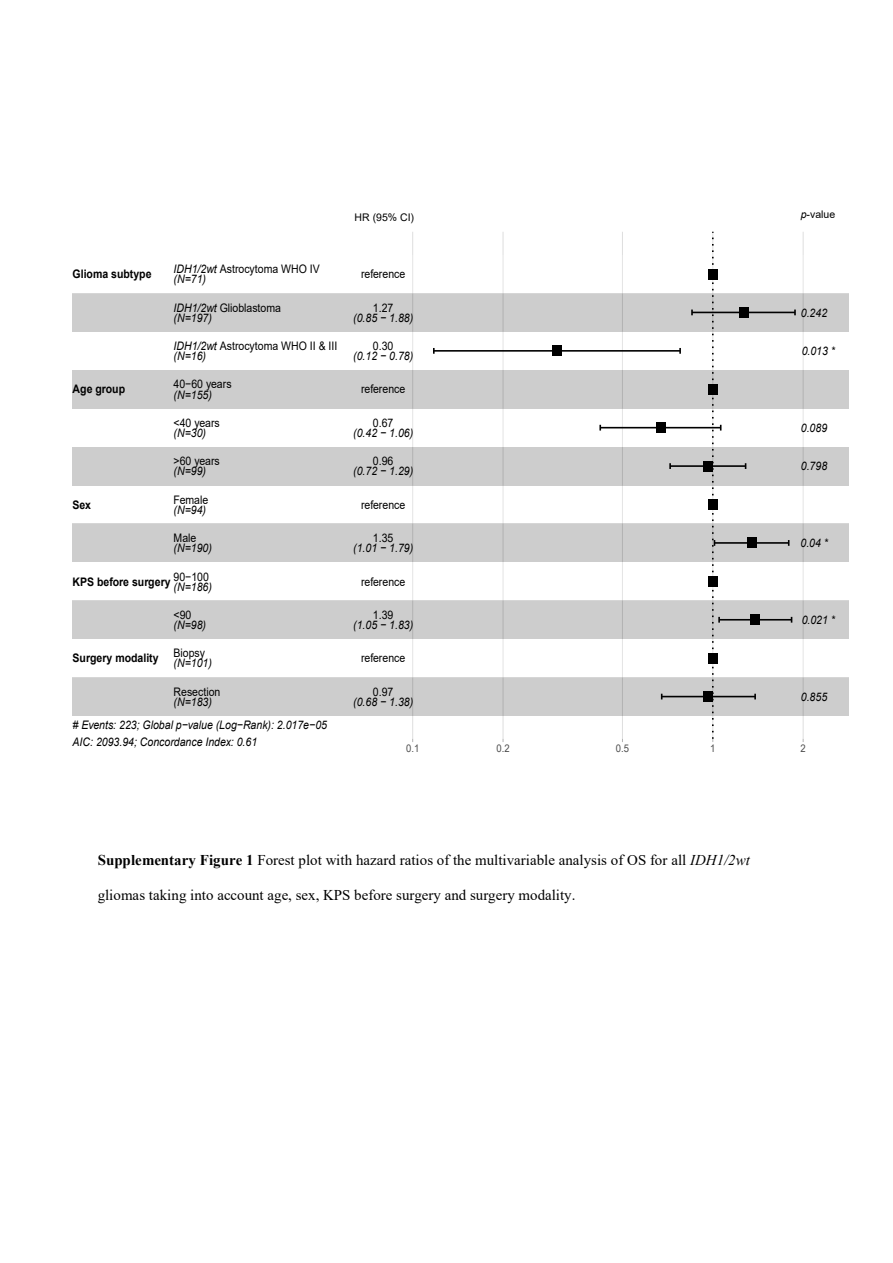
<style>
.page{position:relative;width:893px;height:1263px;background:#fff}
.page>*{position:absolute;margin:0;border:0;box-sizing:border-box;transform-origin:0 0}
.t1{font:15px "Times New Roman";color:#000}
.t2{font:italic 11.7px/16.8px "Arial";color:#000;scale:.9 1}
.t3{font:11.7px "Arial";color:#000;scale:.9 1}
.t4{font:700 11.7px "Arial";color:#000;scale:.9 1}
.t5{font:10.65px "Arial";color:#4d4d4d;scale:.9 1}
.t6{font:10.5px "Arial";color:#000}
.s1{font-style:italic}
.s2{font-weight:700}
</style>
<div class="page">
<hr style="left:412px;top:232px;width:1px;height:507px;background:#dedede">
<hr style="left:503px;top:232px;width:1px;height:507px;background:#dedede">
<hr style="left:622px;top:232px;width:1px;height:507px;background:#dedede">
<hr style="left:803px;top:232px;width:1px;height:507px;background:#dedede">
<div style="left:73px;top:677px;width:776px;height:39px;background:#cdcdcd"></div>
<div style="left:73px;top:639px;width:776px;height:38px;background:#fff"></div>
<div style="left:73px;top:600px;width:776px;height:39px;background:#cdcdcd"></div>
<div style="left:73px;top:562px;width:776px;height:38px;background:#fff"></div>
<div style="left:73px;top:524px;width:776px;height:38px;background:#cdcdcd"></div>
<div style="left:73px;top:485px;width:776px;height:39px;background:#fff"></div>
<div style="left:73px;top:447px;width:776px;height:38px;background:#cdcdcd"></div>
<div style="left:73px;top:408px;width:776px;height:39px;background:#fff"></div>
<div style="left:73px;top:370px;width:776px;height:38px;background:#cdcdcd"></div>
<div style="left:73px;top:332px;width:776px;height:38px;background:#fff"></div>
<div style="left:73px;top:293px;width:776px;height:39px;background:#cdcdcd"></div>
<div style="left:73px;top:255px;width:776px;height:38px;background:#fff"></div>
<div style="left:704px;top:691px;width:9px;height:11px;background:#000"></div>
<div style="left:708px;top:653px;width:10px;height:11px;background:#000"></div>
<div style="left:750px;top:614px;width:10px;height:11px;background:#000"></div>
<div style="left:708px;top:576px;width:10px;height:11px;background:#000"></div>
<div style="left:747px;top:537px;width:9px;height:11px;background:#000"></div>
<div style="left:708px;top:499px;width:10px;height:11px;background:#000"></div>
<div style="left:703px;top:461px;width:10px;height:10px;background:#000"></div>
<div style="left:656px;top:422px;width:9px;height:11px;background:#000"></div>
<div style="left:708px;top:384px;width:10px;height:11px;background:#000"></div>
<div style="left:552px;top:345px;width:10px;height:11px;background:#000"></div>
<div style="left:739px;top:307px;width:9px;height:11px;background:#000"></div>
<div style="left:708px;top:269px;width:10px;height:10px;background:#000"></div>
<hr style="left:662px;top:696px;width:93px;height:1px;background:#000">
<hr style="left:719px;top:619px;width:73px;height:1px;background:#000">
<hr style="left:714px;top:542px;width:75px;height:2px;background:#000">
<hr style="left:670px;top:465px;width:76px;height:2px;background:#000">
<hr style="left:600px;top:427px;width:121px;height:1px;background:#000">
<hr style="left:434px;top:350px;width:246px;height:2px;background:#000">
<hr style="left:692px;top:312px;width:103px;height:1px;background:#000">
<svg style="left:712px;top:232px;width:9px;height:510px"></svg>
<p class="t6" style="left:355px;top:210px;width:61px">HR (95% CI)</p>
<p class="t6" style="left:801px;top:207px;width:36px"><span class="s1">p</span>-value</p>
<p class="t4" style="left:73px;top:266px;width:89px">Glioma subtype</p>
<p class="t3" style="left:174px;top:261px;width:164px"><span class="s1">IDH1/2wt</span> Astrocytoma WHO IV</p>
<p class="t2" style="left:174px;top:271px;width:38px">(N=71)</p>
<p class="t3" style="left:361px;top:266px;width:51px">reference</p>
<p class="t3" style="left:174px;top:299px;width:121px"><span class="s1">IDH1/2wt</span> Glioblastoma</p>
<p class="t2" style="left:174px;top:309px;width:44px">(N=197)</p>
<p class="t3" style="left:373px;top:299px;width:24px">1.27</p>
<p class="t2" style="left:353px;top:309px;width:68px">(0.85 − 1.88)</p>
<p class="t2" style="left:801px;top:304px;width:31px">0.242</p>
<p class="t3" style="left:174px;top:338px;width:184px"><span class="s1">IDH1/2wt</span> Astrocytoma WHO II &amp; III</p>
<p class="t2" style="left:174px;top:348px;width:38px">(N=16)</p>
<p class="t3" style="left:373px;top:338px;width:24px">0.30</p>
<p class="t2" style="left:353px;top:348px;width:68px">(0.12 − 0.78)</p>
<p class="t2" style="left:802px;top:343px;width:39px">0.013 *</p>
<p class="t4" style="left:73px;top:381px;width:60px">Age group</p>
<p class="t3" style="left:174px;top:376px;width:66px">40−60 years</p>
<p class="t2" style="left:174px;top:386px;width:44px">(N=155)</p>
<p class="t3" style="left:361px;top:381px;width:51px">reference</p>
<p class="t3" style="left:174px;top:415px;width:53px">&lt;40 years</p>
<p class="t2" style="left:174px;top:425px;width:38px">(N=30)</p>
<p class="t3" style="left:373px;top:415px;width:24px">0.67</p>
<p class="t2" style="left:353px;top:425px;width:68px">(0.42 − 1.06)</p>
<p class="t2" style="left:801px;top:420px;width:31px">0.089</p>
<p class="t3" style="left:174px;top:453px;width:53px">&gt;60 years</p>
<p class="t2" style="left:174px;top:463px;width:38px">(N=99)</p>
<p class="t3" style="left:373px;top:453px;width:24px">0.96</p>
<p class="t2" style="left:353px;top:463px;width:68px">(0.72 − 1.29)</p>
<p class="t2" style="left:801px;top:458px;width:31px">0.798</p>
<p class="t4" style="left:73px;top:496px;width:22px">Sex</p>
<p class="t3" style="left:174px;top:491px;width:40px">Female</p>
<p class="t2" style="left:174px;top:501px;width:38px">(N=94)</p>
<p class="t3" style="left:361px;top:496px;width:51px">reference</p>
<p class="t3" style="left:174px;top:530px;width:27px">Male</p>
<p class="t2" style="left:174px;top:540px;width:44px">(N=190)</p>
<p class="t3" style="left:373px;top:530px;width:24px">1.35</p>
<p class="t2" style="left:353px;top:540px;width:68px">(1.01 − 1.79)</p>
<p class="t2" style="left:800px;top:535px;width:32px">0.04 *</p>
<p class="t3" style="left:174px;top:568px;width:41px">90−100</p>
<p class="t4" style="left:73px;top:573px;width:111px">KPS before surgery</p>
<p class="t2" style="left:174px;top:578px;width:44px">(N=186)</p>
<p class="t3" style="left:361px;top:573px;width:51px">reference</p>
<p class="t3" style="left:174px;top:607px;width:21px">&lt;90</p>
<p class="t2" style="left:174px;top:617px;width:38px">(N=98)</p>
<p class="t3" style="left:373px;top:607px;width:24px">1.39</p>
<p class="t2" style="left:353px;top:617px;width:68px">(1.05 − 1.83)</p>
<p class="t2" style="left:802px;top:612px;width:39px">0.021 *</p>
<p class="t4" style="left:73px;top:650px;width:97px">Surgery modality</p>
<p class="t3" style="left:174px;top:645px;width:37px">Biopsy</p>
<p class="t2" style="left:174px;top:655px;width:44px">(N=101)</p>
<p class="t3" style="left:361px;top:650px;width:51px">reference</p>
<p class="t3" style="left:174px;top:683px;width:54px">Resection</p>
<p class="t2" style="left:174px;top:693px;width:44px">(N=183)</p>
<p class="t3" style="left:373px;top:683px;width:24px">0.97</p>
<p class="t2" style="left:353px;top:693px;width:68px">(0.68 − 1.38)</p>
<p class="t2" style="left:801px;top:688px;width:31px">0.855</p>
<p class="t2" style="left:73px;top:717px;width:284px"># Events: 223; Global p−value (Log−Rank): 2.017e−05<br>AIC: 2093.94; Concordance Index: 0.61</p>
<p class="t5" style="left:406px;top:741px;width:16px">0.1</p>
<p class="t5" style="left:496px;top:741px;width:16px">0.2</p>
<p class="t5" style="left:616px;top:741px;width:16px">0.5</p>
<p class="t5" style="left:710px;top:741px;width:7px">1</p>
<p class="t5" style="left:800px;top:741px;width:7px">2</p>
<p class="t1" style="left:98px;top:850px;width:653px"><span class="s2">Supplementary Figure 1</span> Forest plot with hazard ratios of the multivariable analysis of OS for all <span class="s1">IDH1/2wt</span></p>
<p class="t1" style="left:98px;top:884px;width:479px">gliomas taking into account age, sex, KPS before surgery and surgery modality.</p>
</div>
